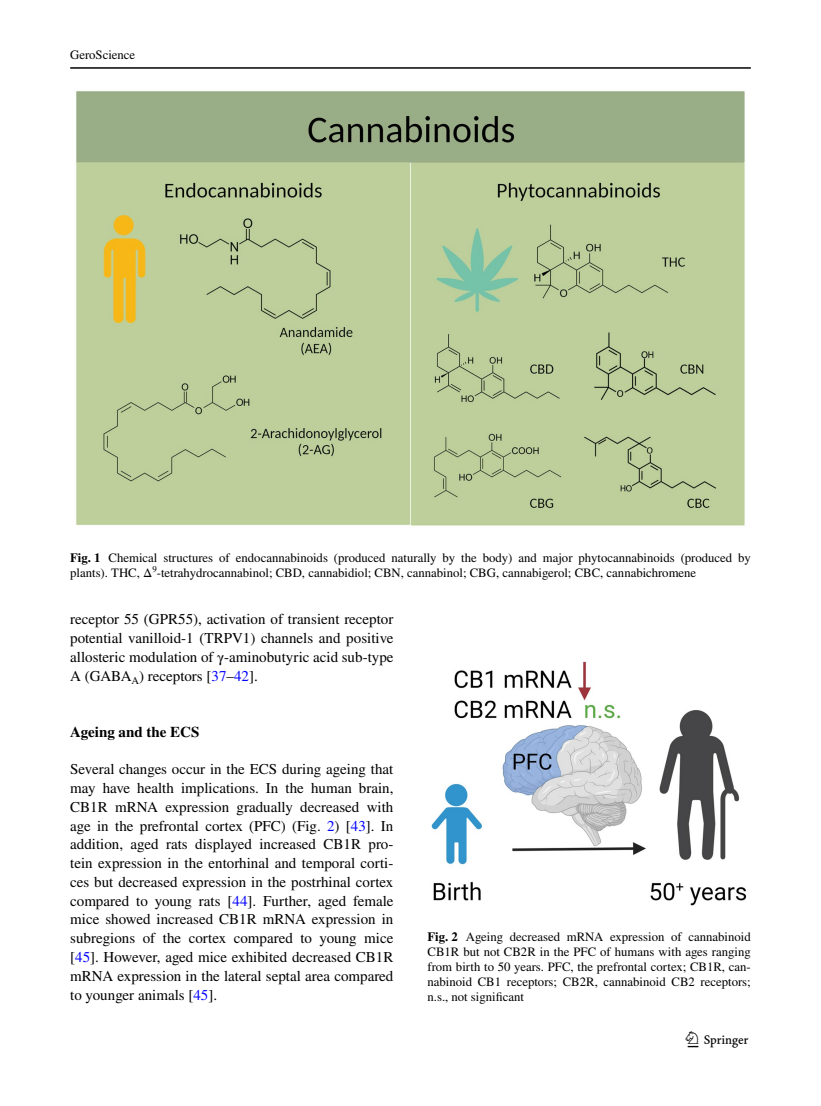
<style>
.page{position:relative;width:821px;height:1106px;background:#fff}
.page>*{position:absolute;margin:0;border:0;box-sizing:border-box;transform-origin:0 0}
.t1{font:22.5px "Springnew Regular 3";color:#000}
.t2{font:15px/18.8px "STIX";color:#000;text-align:justify}
.t3{font:700 15px "STIX";color:#000}
.t4{font:12.75px/15px "STIX";color:#000}
.s1{font-weight:700}
.s2{color:#00f}
</style>
<div class="page">
<hr style="left:70px;top:67px;width:680px;height:2px;background:#000">
<img style="left:75px;top:91px;width:670px;height:435px">
<img style="left:432px;top:661px;width:314px;height:244px">
<p class="t4" style="left:70px;top:48px;width:67px">GeroScience</p>
<p class="t4" style="left:70px;top:551px;width:682px"><span class="s1">Fig. 1</span> Chemical structures of endocannabinoids (produced naturally by the body) and major phytocannabinoids (produced by plants). THC, Δ<sup>9</sup>-tetrahydrocannabinol; CBD, cannabidiol; CBN, cannabinol; CBG, cannabigerol; CBC, cannabichromene</p>
<p class="t2" style="left:70px;top:611px;width:325px">receptor 55 (GPR55), activation of transient receptor potential vanilloid-1 (TRPV1) channels and positive allosteric modulation of γ-aminobutyric acid sub-type A (GABA<sub>A</sub>) receptors [<span class="s2">37</span>–<span class="s2">42</span>].</p>
<p class="t3" style="left:70px;top:723px;width:131px">Ageing and the ECS</p>
<p class="t2" style="left:70px;top:761px;width:325px">Several changes occur in the ECS during ageing that may have health implications. In the human brain, CB1R mRNA expression gradually decreased with age in the prefrontal cortex (PFC) (Fig. <span class="s2">2</span>) [<span class="s2">43</span>]. In addition, aged rats displayed increased CB1R pro&shy;tein expression in the entorhinal and temporal corti&shy;ces but decreased expression in the postrhinal cortex compared to young rats [<span class="s2">44</span>]. Further, aged female mice showed increased CB1R mRNA expression in subregions of the cortex compared to young mice [<span class="s2">45</span>]. However, aged mice exhibited decreased CB1R mRNA expression in the lateral septal area compared to younger animals [<span class="s2">45</span>].</p>
<p class="t4" style="left:427px;top:930px;width:325px;text-align:justify"><span class="s1">Fig. 2</span> Ageing decreased mRNA expression of cannabinoid CB1R but not CB2R in the PFC of humans with ages ranging from birth to 50 years. PFC, the prefrontal cortex; CB1R, can&shy;nabinoid CB1 receptors; CB2R, cannabinoid CB2 receptors; n.s., not significant</p>
<h1 class="t1" style="left:687px;top:1031px;width:62px">1 3</h1>
</div>
